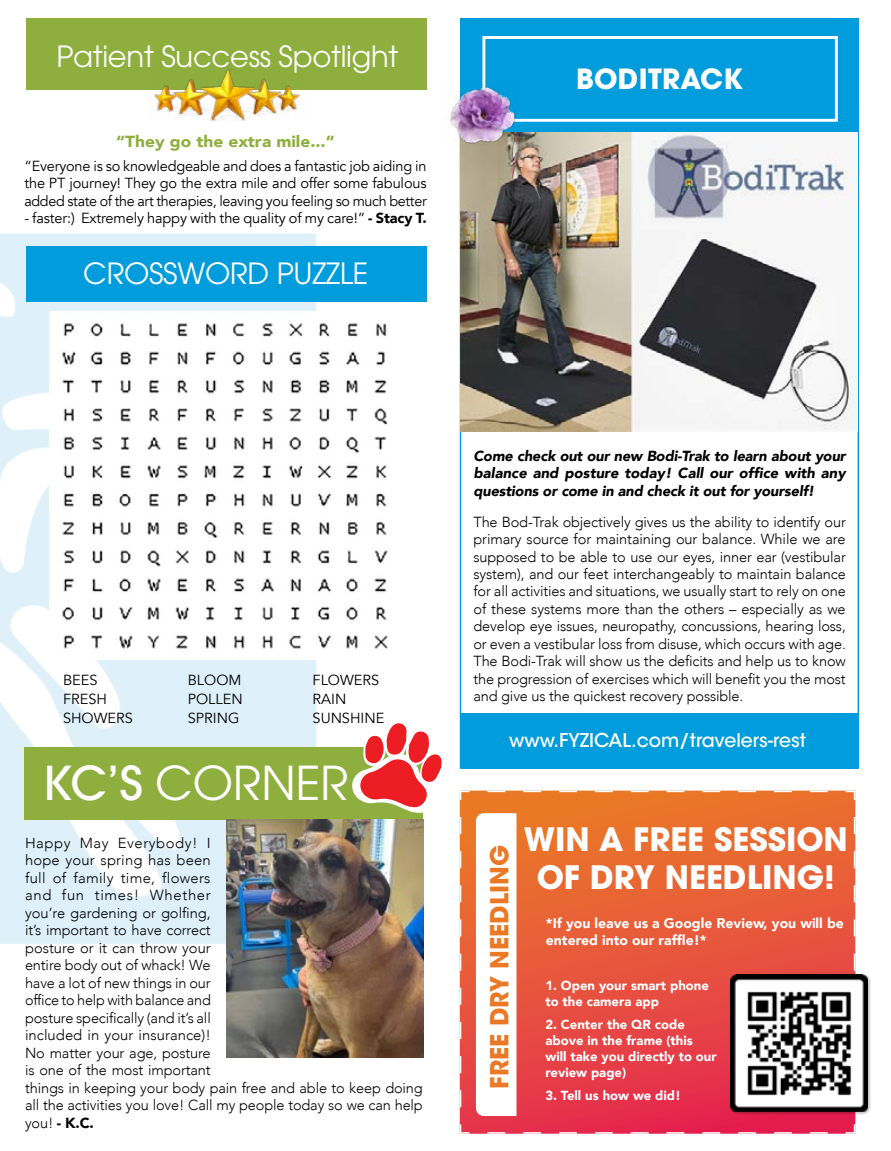
<style>
.page{position:relative;width:891px;height:1151px;background:#fff}
.page>*{position:absolute;margin:0;border:0;box-sizing:border-box;transform-origin:0 0}
.t1{font:46.35px "ITC Avant Garde Pro";color:#fff}
.t2{font:700 31.95px/38.5px "ITC Avant Garde Pro";color:#fff;text-align:center}
.t3{font:29.03px "ITC Avant Garde Pro";letter-spacing:-.01em;color:#fff}
.t4{font:700 27.68px "ITC Avant Garde Pro";letter-spacing:.01em;color:#fff}
.t5{font:700 24.75px "ITC Avant Garde Std";color:#ea7825}
.t6{font:500 18.9px "ITC Avant Garde Std";color:#fff}
.t7{font:900 15.97px "Avenir";color:#8eae3e;scale:1.08 1}
.t8{font:300 14.62px/17.6px "Avenir";letter-spacing:-.01em;color:#000;text-align:justify}
.t9{font:14.62px/18.9px "Avenir";letter-spacing:-.01em;color:#000;text-align:justify}
.t10{font:italic 900 14.62px/17.6px "Avenir";letter-spacing:-.01em;color:#000;text-align:justify}
.t11{font:900 13.95px/17.1px "Avenir";color:#fff}
.t12{font:900 13.05px/16px "Avenir";color:#fff}
.s1{font-weight:900}
.s2{font-weight:500}
</style>
<div class="page">
<img style="left:0;top:233px;width:401px;height:710px">
<img style="left:50px;top:312px;width:347px;height:347px">
<div style="left:460px;top:18px;width:399px;height:114px;background:#009cdc"></div>
<div style="left:26px;top:246px;width:401px;height:55px;background:#009cdc"></div>
<div style="left:461px;top:713px;width:397px;height:55px;background:#009cdc"></div>
<div style="left:482px;top:36px;width:356px;height:86px;border:3px solid #fff"></div>
<div style="left:26px;top:18px;width:401px;height:72px;background:#8eae3e"></div>
<div style="left:24px;top:746px;width:399px;height:73px;background:#8eae3e"></div>
<svg style="left:349px;top:717px;width:93px;height:96px"></svg>
<img style="left:227px;top:819px;width:197px;height:237px">
<img style="left:461px;top:132px;width:396px;height:299px">
<img style="left:450px;top:82px;width:68px;height:64px">
<img style="left:154px;top:68px;width:147px;height:53px">
<svg style="left:459px;top:790px;width:397px;height:344px;background:#e7583d"></svg>
<svg style="left:476px;top:813px;width:41px;height:302px"></svg>
<div style="left:730px;top:973px;width:141px;height:141px;background:#000;opacity:.25"></div>
<img style="left:730px;top:974px;width:137px;height:137px">
<h3 class="t3" style="left:56px;top:39px;width:344px">Patient Success Spotlight</h3>
<p class="t7" style="left:116px;top:127px;width:204px">“They go the extra mile...”</p>
<p class="t9" style="left:24px;top:157px;width:404px;line-height:17.6px">“Everyone is so knowledgeable and does a fantastic job aiding in the PT journey! They go the extra mile and offer some fabulous added state of the art therapies, leaving you feeling so much better</p>
<p class="t9" style="left:24px;top:209px;width:404px">- faster:) Extremely happy with the quality of my care!” <span class="s1">- Stacy T.</span></p>
<h3 class="t3" style="left:83px;top:255px;width:287px">CROSSWORD PUZZLE</h3>
<h3 class="t4" style="left:576px;top:60px;width:169px">BODITRACK</h3>
<p class="t9" style="left:63px;top:670px;width:71px;text-align:left">BEES<br>FRESH<br>SHOWERS</p>
<p class="t9" style="left:188px;top:670px;width:57px">BLOOM POLLEN SPRING</p>
<p class="t9" style="left:313px;top:670px;width:73px;text-align:left">FLOWERS<br>RAIN<br>SUNSHINE</p>
<h1 class="t1" style="left:43px;top:754px;width:307px"><span class="s2">KC’S</span> CORNER</h1>
<p class="t8" style="left:25px;top:834px;width:399px;text-align:left">Happy May Everybody! I<br>hope your spring has been<br>full of family time, flowers<br>and fun times! Whether<br>you’re gardening or golfing,<br>it’s important to have correct<br>posture or it can throw your<br>entire body out of whack! We<br>have a lot of new things in our<br>office to help with balance and<br>posture specifically (and it’s all<br>included in your insurance)!<br>No matter your age, posture<br>is one of the most important<br>things in keeping your body pain free and able to keep doing all the activities you love! Call my people today so we can help you! <span class="s1">- K.C.</span></p>
<p class="t10" style="left:473px;top:447px;width:374px">Come check out our new Bodi-Trak to learn about your balance and posture today! Call our office with any questions or come in and check it out for yourself!</p>
<p class="t8" style="left:473px;top:512px;width:374px">The Bod-Trak objectively gives us the ability to identify our primary source for maintaining our balance. While we are supposed to be able to use our eyes, inner ear (vestibular system), and our feet interchangeably to maintain balance for all activities and situations, we usually start to rely on one of these systems more than the others – especially as we develop eye issues, neuropathy, concussions, hearing loss, or even a vestibular loss from disuse, which occurs with age.<br>The Bodi-Trak will show us the deficits and help us to know the progression of exercises which will benefit you the most and give us the quickest recovery possible.</p>
<p class="t6" style="left:509px;top:728px;width:298px">www.FYZICAL.com/travelers-rest</p>
<h3 class="t5" style="left:483px;top:1088px;width:245px;rotate:-90deg">FREE DRY NEEDLING</h3>
<h2 class="t2" style="left:524px;top:819px;width:326px">WIN A FREE SESSION<br>OF DRY NEEDLING!</h2>
<p class="t11" style="left:546px;top:914px;width:299px">*If you leave us a Google Review, you will be entered into our raffle!*</p>
<p class="t12" style="left:545px;top:977px;width:165px">1. Open your smart phone to the camera app</p>
<p class="t12" style="left:545px;top:1015px;width:173px">2. Center the QR code above in the frame (this will take you directly to our review page)</p>
<p class="t12" style="left:545px;top:1086px;width:137px">3. Tell us how we did!</p>
</div>
